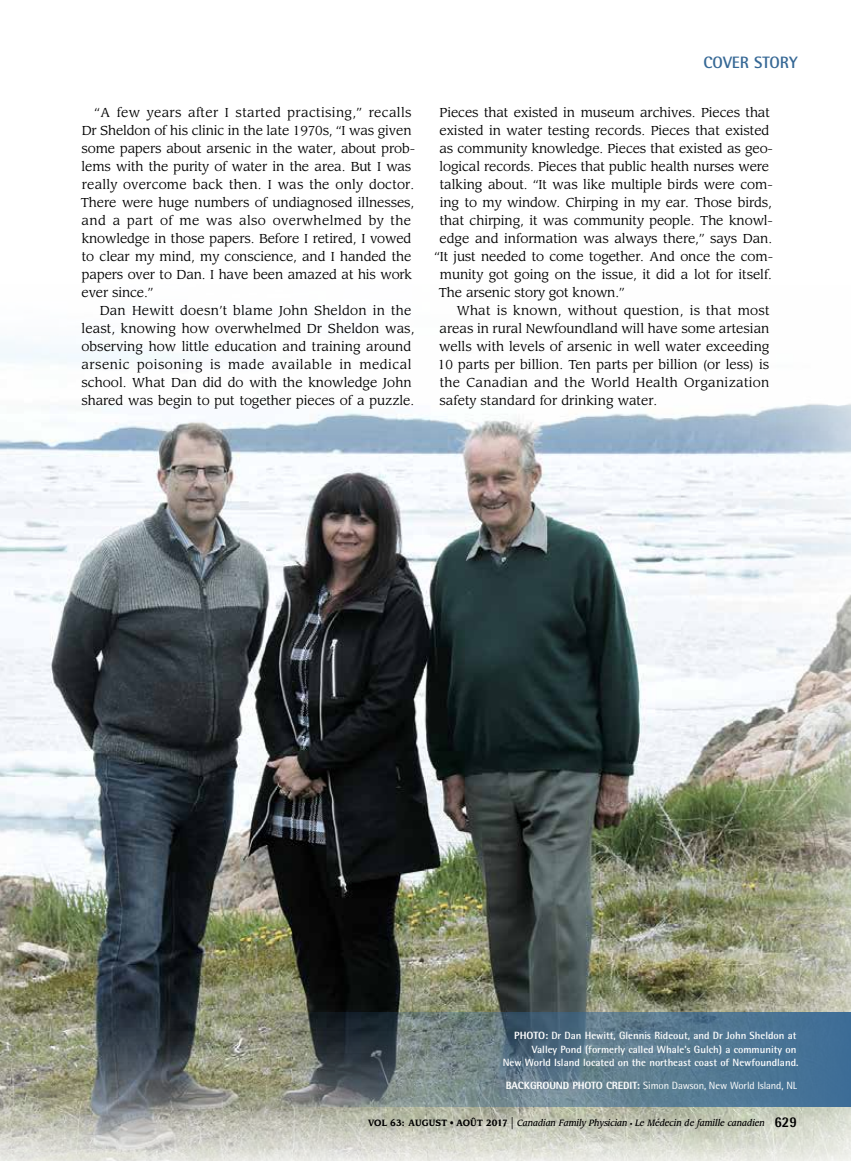
<style>
.page{position:relative;width:851px;height:1161px;background:#fff}
.page>*{position:absolute;margin:0;border:0;box-sizing:border-box;transform-origin:0 0}
.t1{font:700 16.5px "Rotis Semi Sans Std";color:#366895}
.t2{font:12.75px/18px "Leawood Std";letter-spacing:-.005em;color:#000}
.t3{font:12.75px "Leawood Std";letter-spacing:.02em;color:#000}
.t4{font:700 10.5px/13.5px "Rotis Semi Sans Std";color:#fff;text-align:right}
.t5{font:10.5px "Rotis Semi Sans Std";letter-spacing:-.01em;color:#fff}
.t6{font:italic 500 9px "Leawood Std";color:#000;scale:.9 1}
.s1{font-weight:800}
.s2{font-weight:700;font-style:normal}
.s3{font-weight:400;font-style:normal}
.s4{font-weight:400;font-style:normal;font-size:15px}
.s5{font-size:6px}
.s6{font-family:"Rotis Semi Sans Std";font-weight:800;font-style:normal;font-size:15px}
</style>
<div class="page">
<img style="left:0;top:340px;width:850px;height:821px">
<svg style="left:256px;top:1012px;width:594px;height:95px;background:#5d7683"></svg>
<p class="t2" style="left:81px;top:104px;width:336px;text-indent:14px">“A few years after I started practising,” recalls Dr Sheldon of his clinic in the late 1970s, “I was given some papers about arsenic in the water, about prob&shy;lems with the purity of water in the area. But I was really overcome back then. I was the only doctor.<br>There were huge numbers of undiagnosed illnesses, and a part of me was also overwhelmed by the knowledge in those papers. Before I retired, I vowed to clear my mind, my conscience, and I handed the papers over to Dan. I have been amazed at his work ever since.”</p>
<p class="t2" style="left:81px;top:302px;width:334px;text-indent:18px">Dan Hewitt doesn’t blame John Sheldon in the least, knowing how overwhelmed Dr Sheldon was, observing how little education and training around arsenic poisoning is made available in medical school. What Dan did do with the knowledge John shared was begin to put together pieces of a puzzle.</p>
<p class="t1" style="left:703px;top:53px;width:96px">COVER STORY</p>
<p class="t2" style="left:434px;top:104px;width:340px;text-align:center">Pieces that existed in museum archives. Pieces that existed in water testing records. Pieces that existed as community knowledge. Pieces that existed as geo&shy;logical records. Pieces that public health nurses were talking about. “It was like multiple birds were com&shy;ing to my window. Chirping in my ear. Those birds, that chirping, it was community people. The knowl&shy;edge and information was always there,” says Dan. “It just needed to come together. And once the com&shy;munity got going on the issue, it did a lot for itself.</p>
<p class="t2" style="left:439px;top:284px;width:187px">The arsenic story got known.”</p>
<p class="t3" style="left:457px;top:303px;width:314px">What is known, without question, is that most</p>
<p class="t2" style="left:439px;top:320px;width:331px">areas in rural Newfoundland will have some artesian</p>
<p class="t2" style="left:439px;top:338px;width:332px">wells with levels of arsenic in well water exceeding</p>
<p class="t2" style="left:438px;top:356px;width:333px">10 parts per billion. Ten parts per billion (or less) is</p>
<p class="t3" style="left:440px;top:375px;width:331px">the Canadian and the World Health Organization</p>
<p class="t2" style="left:439px;top:392px;width:219px">safety standard for drinking water.</p>
<p class="t4" style="left:502px;top:1029px;width:297px"><span class="s1">PHOTO:</span> Dr Dan Hewitt, Glennis Rideout, and Dr John Sheldon at<br>Valley Pond (formerly called Whale’s Gulch) a community on<br>New World Island located on the northeast coast of Newfoundland.</p>
<p class="t5" style="left:505px;top:1079px;width:293px"><span class="s1">BACKGROUND PHOTO CREDIT:</span> Simon Dawson, New World Island, NL</p>
<p class="t6" style="left:368px;top:1118px;width:478px"><span class="s2">VOL 63: AUGUST</span> <span class="s3">•</span> <span class="s2">AOÛT 2017</span> <span class="s4">|</span> Canadian Family Physician <span class="s5">•</span> Le Médecin de famille canadien <span class="s6">629</span></p>
</div>
